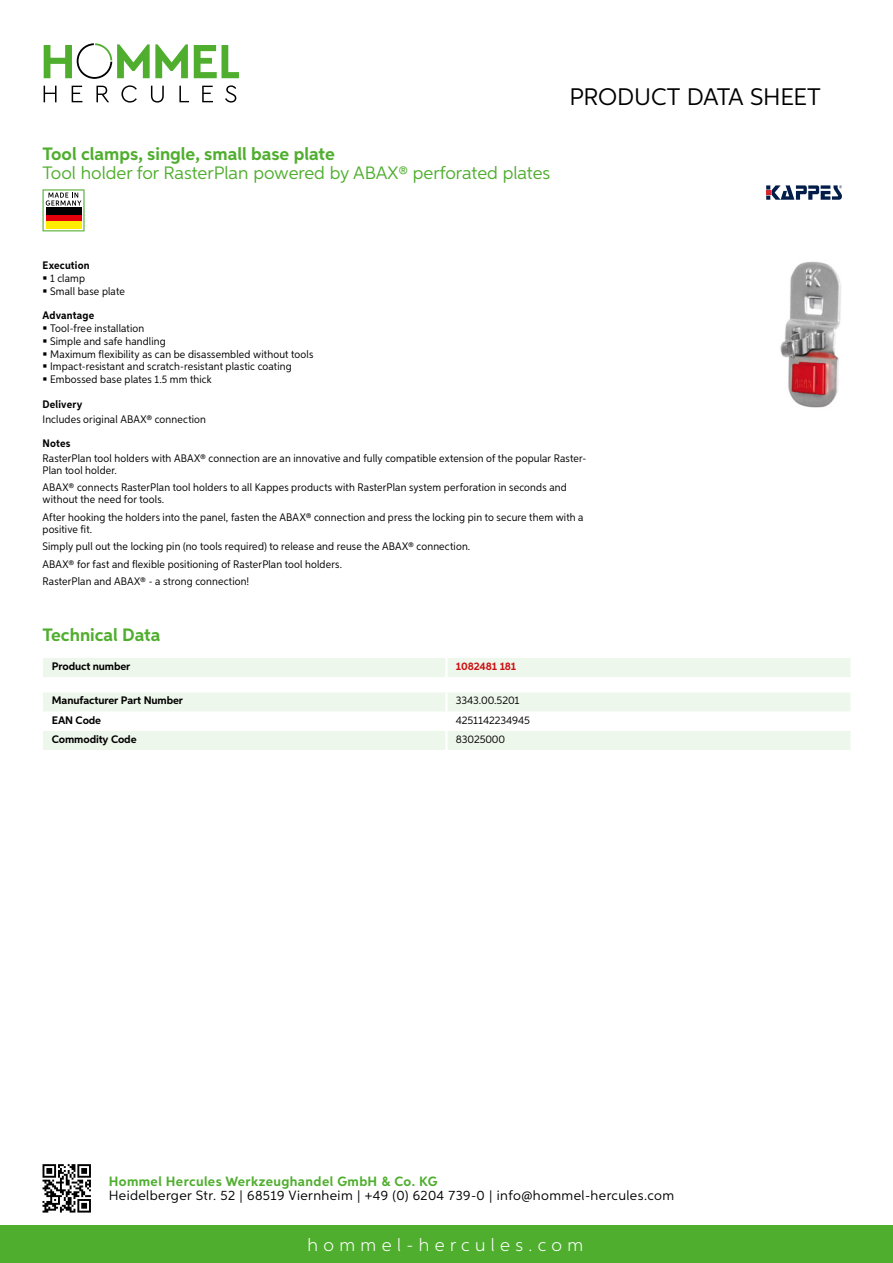
<style>
.page{position:relative;width:893px;height:1263px;background:#fff}
.page>*{position:absolute;margin:0;border:0;box-sizing:border-box;transform-origin:0 0}
.t1{font:24px "Aspira";letter-spacing:-.01em;color:#000}
.t2{font:18px "Aspira";color:#50ae2f}
.t3{font:700 18px "Aspira";color:#50ae2f}
.t4{font:300 18px "Aspira";letter-spacing:.3em;color:#fff}
.t5{font:13.5px "Aspira";letter-spacing:.03em;color:#000}
.t6{font:700 13.5px "Aspira";letter-spacing:.03em;color:#50ae2f}
.t7{font:10.95px/12.8px "Aspira Nar";letter-spacing:.015em;color:#000}
.t8{font:700 10.95px "Aspira";letter-spacing:-.01em;color:#000}
.t9{font:10.95px "Aspira";letter-spacing:-.01em;color:#000}
.t10{font:700 10.95px "Aspira Nar";letter-spacing:.015em;color:#000}
.t11{font:700 10.95px "Aspira";letter-spacing:-.01em;color:#cd1013}
</style>
<div class="page">
<div style="left:0;top:1226px;width:893px;height:37px;background:#50ae2f"></div>
<svg style="left:43px;top:1164px;width:48px;height:48px"></svg>
<svg style="left:194px;top:45px;width:45px;height:33px"></svg>
<svg style="left:44px;top:43px;width:144px;height:36px"></svg>
<svg style="left:44px;top:86px;width:13px;height:16px"></svg>
<svg style="left:72px;top:86px;width:10px;height:16px"></svg>
<svg style="left:96px;top:86px;width:13px;height:16px"></svg>
<svg style="left:121px;top:85px;width:16px;height:18px"></svg>
<svg style="left:151px;top:86px;width:13px;height:17px"></svg>
<svg style="left:179px;top:86px;width:10px;height:16px"></svg>
<svg style="left:202px;top:86px;width:11px;height:16px"></svg>
<svg style="left:225px;top:85px;width:11px;height:18px"></svg>
<div style="left:43px;top:658px;width:807px;height:19px;background:#eef7eb"></div>
<hr style="left:445px;top:658px;width:3px;height:19px;background:#fff">
<svg style="left:43px;top:693px;width:807px;height:57px"></svg>
<hr style="left:445px;top:731px;width:3px;height:19px;background:#fff">
<svg style="left:43px;top:189px;width:42px;height:42px"></svg>
<div style="left:46px;top:214px;width:35px;height:7px;background:#e3000b"></div>
<div style="left:46px;top:208px;width:35px;height:7px;background:#000"></div>
<div style="left:46px;top:221px;width:35px;height:7px;background:#ffed00"></div>
<img style="left:780px;top:261px;width:61px;height:147px">
<svg style="left:766px;top:185px;width:76px;height:15px"></svg>
<h2 class="t3" style="left:43px;top:142px;width:294px">Tool clamps, single, small base plate</h2>
<h2 class="t2" style="left:43px;top:162px;width:509px">Tool holder for RasterPlan powered by ABAX® perforated plates</h2>
<h1 class="t1" style="left:569px;top:82px;width:253px">Product data sh eet</h1>
<p class="t10" style="left:43px;top:259px;width:49px">Execution</p>
<p class="t7" style="left:50px;top:272px;width:76px">1 clamp<br>Small base plate</p>
<p class="t10" style="left:43px;top:309px;width:53px">Advantage</p>
<p class="t7" style="left:50px;top:322px;width:265px">Tool-free installation<br>Simple and safe handling<br>Maximum flexibility as can be disassembled without tools Impact-resistant and scratch-resistant plastic coating Embossed base plates 1.5 mm thick</p>
<p class="t10" style="left:43px;top:398px;width:41px">Delivery</p>
<p class="t7" style="left:43px;top:413px;width:165px">Includes original ABAX® connection</p>
<p class="t10" style="left:43px;top:436px;width:29px">Notes</p>
<p class="t7" style="left:43px;top:452px;width:545px;line-height:12px">RasterPlan tool holders with ABAX® connection are an innovative and fully compatible extension of the popular Raster-<br>Plan tool holder.</p>
<p class="t7" style="left:43px;top:481px;width:526px;line-height:12px">ABAX® connects RasterPlan tool holders to all Kappes products with RasterPlan system perforation in seconds and without the need for tools.</p>
<p class="t7" style="left:43px;top:511px;width:543px;line-height:12px">After hooking the holders into the panel, fasten the ABAX® connection and press the locking pin to secure them with a positive fit.</p>
<p class="t7" style="left:43px;top:538px;width:429px;line-height:17.5px">Simply pull out the locking pin (no tools required) to release and reuse the ABAX® connection.<br>ABAX® for fast and flexible positioning of RasterPlan tool holders.<br>RasterPlan and ABAX® - a strong connection!</p>
<h2 class="t3" style="left:43px;top:624px;width:120px">Technical Data</h2>
<p class="t8" style="left:52px;top:659px;width:80px">Product number</p>
<p class="t11" style="left:456px;top:659px;width:62px">1082481 181</p>
<p class="t8" style="left:52px;top:694px;width:133px">Manufacturer Part Number</p>
<p class="t9" style="left:456px;top:694px;width:65px">3343.00.5201</p>
<p class="t8" style="left:52px;top:713px;width:51px">EAN Code</p>
<p class="t9" style="left:456px;top:713px;width:76px">4251142234945</p>
<p class="t8" style="left:52px;top:732px;width:86px">Commodity Code</p>
<p class="t9" style="left:456px;top:732px;width:51px">83025000</p>
<p class="t6" style="left:109px;top:1172px;width:330px">Hommel Hercules Werkzeughandel GmbH &amp; Co. KG</p>
<p class="t5" style="left:109px;top:1187px;width:567px">Heidelberger Str. 52 | 68519 Viernheim | +49 (0) 6204 739-0 | info@hommel-hercules.com</p>
<h2 class="t4" style="left:307px;top:1234px;width:277px">hommel-hercules.com</h2>
</div>
